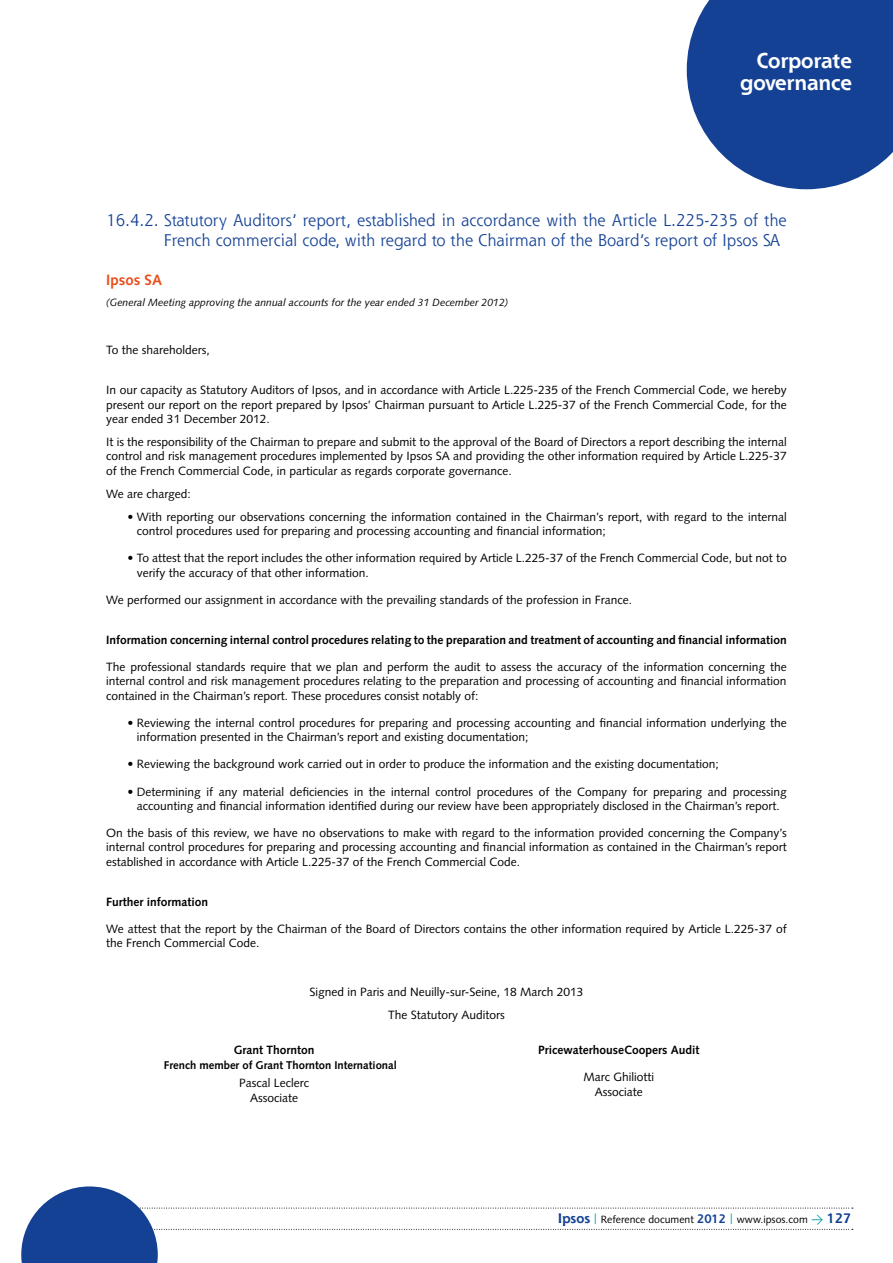
<style>
.page{position:relative;width:893px;height:1263px;background:#fff}
.page>*{position:absolute;margin:0;border:0;box-sizing:border-box;transform-origin:0 0}
.t1{font:700 21px/22.5px "Shannon";color:#fff;text-align:right}
.t2{font:16.5px/19.8px "Shannon";color:#144194}
.t3{font:700 15px "Syntax";color:#e84e1c}
.t4{font:12px/14.4px "Syntax";color:#000;text-align:justify}
.t5{font:700 12px "Syntax";color:#000}
.t6{font:700 11.25px "Syntax";color:#000}
.t7{font:italic 10.5px "Syntax";color:#000}
.t8{font:10.5px "Syntax";color:#000}
.s1{font-family:"Shannon";font-weight:700;font-size:13.5px;color:#144194}
.s2{font-family:"DIN";font-size:12px;color:#009f9f}
.s3{font-family:"Shannon";font-weight:700;font-size:12px;color:#144194}
</style>
<div class="page">
<svg style="left:21px;top:1186px;width:832px;height:77px"></svg>
<svg style="left:687px;top:0;width:206px;height:189px;background:#2e56a0"></svg>
<h1 class="t1" style="left:740px;top:49px;width:114px">Corporate governance</h1>
<h2 class="t2" style="left:164px;top:210px;width:624px;text-indent:-57px">16.4.2. Statutory Auditors’ report, established in accordance with the Article L.225-235 of the<br>French commercial code, with regard to the Chairman of the Board’s report of Ipsos SA</h2>
<p class="t3" style="left:106px;top:271px;width:57px">Ipsos SA</p>
<p class="t7" style="left:106px;top:296px;width:404px">(General Meeting approving the annual accounts for the year ended 31 December 2012)</p>
<p class="t4" style="left:106px;top:343px;width:105px">To the shareholders,</p>
<p class="t4" style="left:106px;top:383px;width:682px">In our capacity as Statutory Auditors of Ipsos, and in accordance with Article L.225-235 of the French Commercial Code, we hereby present our report on the report prepared by Ipsos’ Chairman pursuant to Article L.225-37 of the French Commercial Code, for the year ended 31 December 2012.</p>
<p class="t4" style="left:106px;top:435px;width:682px">It is the responsibility of the Chairman to prepare and submit to the approval of the Board of Directors a report describing the internal control and risk management procedures implemented by Ipsos SA and providing the other information required by Article L.225-37 of the French Commercial Code, in particular as regards corporate governance.</p>
<p class="t4" style="left:106px;top:486px;width:86px">We are charged:</p>
<p class="t4" style="left:137px;top:509px;width:651px;text-indent:-9px">• With reporting our observations concerning the information contained in the Chairman’s report, with regard to the internal control procedures used for preparing and processing accounting and financial information;</p>
<p class="t4" style="left:137px;top:551px;width:651px;text-indent:-9px">• To attest that the report includes the other information required by Article L.225-37 of the French Commercial Code, but not to verify the accuracy of that other information.</p>
<p class="t4" style="left:106px;top:592px;width:527px">We performed our assignment in accordance with the prevailing standards of the profession in France.</p>
<p class="t5" style="left:106px;top:633px;width:682px">Information concerning internal control procedures relating to the preparation and treatment of accounting and financial information</p>
<p class="t4" style="left:106px;top:659px;width:682px">The professional standards require that we plan and perform the audit to assess the accuracy of the information concerning the internal control and risk management procedures relating to the preparation and processing of accounting and financial information contained in the Chairman’s report. These procedures consist notably of:</p>
<p class="t4" style="left:137px;top:715px;width:651px;text-indent:-9px">• Reviewing the internal control procedures for preparing and processing accounting and financial information underlying the information presented in the Chairman’s report and existing documentation;</p>
<p class="t4" style="left:128px;top:757px;width:593px">• Reviewing the background work carried out in order to produce the information and the existing documentation;</p>
<p class="t4" style="left:128px;top:784px;width:661px;text-align:center">• Determining if any material deficiencies in the internal control procedures of the Company for preparing and processing accounting and financial information identified during our review have been appropriately disclosed in the Chairman’s report.</p>
<p class="t4" style="left:106px;top:826px;width:682px">On the basis of this review, we have no observations to make with regard to the information provided concerning the Company’s internal control procedures for preparing and processing accounting and financial information as contained in the Chairman’s report established in accordance with Article L.225-37 of the French Commercial Code.</p>
<p class="t5" style="left:106px;top:895px;width:104px">Further information</p>
<p class="t4" style="left:106px;top:922px;width:682px">We attest that the report by the Chairman of the Board of Directors contains the other information required by Article L.225-37 of the French Commercial Code.</p>
<p class="t4" style="left:309px;top:980px;width:275px;line-height:23px;text-align:center">Signed in Paris and Neuilly-sur-Seine, 18 March 2013<br>The Statutory Auditors</p>
<p class="t5" style="left:234px;top:1043px;width:82px">Grant Thornton</p>
<p class="t6" style="left:164px;top:1058px;width:235px">French member of Grant Thornton International</p>
<p class="t4" style="left:239px;top:1076px;width:71px;text-align:center">Pascal Leclerc<br>Associate</p>
<p class="t5" style="left:538px;top:1043px;width:163px">PricewaterhouseCoopers Audit</p>
<p class="t4" style="left:584px;top:1070px;width:72px;text-align:center">Marc Ghiliotti<br>Associate</p>
<p class="t8" style="left:558px;top:1213px;width:295px"><span class="s1">Ipsos</span> <span class="s2">|</span> Reference document <span class="s3">2012</span> <span class="s2">|</span> www.ipsos.com <span class="s2">&gt;</span> <span class="s1">127</span></p>
</div>
